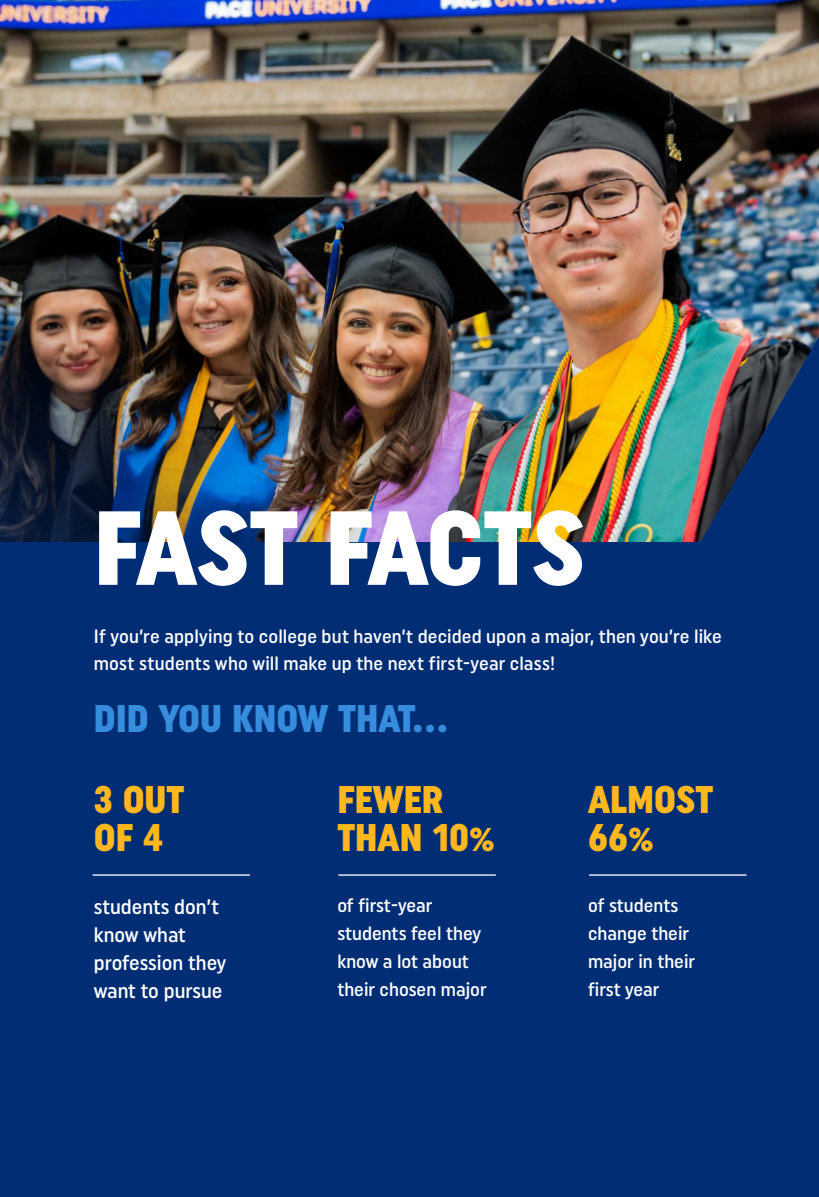
<style>
.page{position:relative;width:819px;height:1197px;background:#002d74}
.page>*{position:absolute;margin:0;border:0;box-sizing:border-box;transform-origin:0 0}
.t1{font:900 condensed 105px "Uniform";letter-spacing:-.01em;color:#fff}
.t2{font:900 condensed 38.5px/38.5px "Uniform";color:#ffb71e}
.t3{font:900 condensed 38.5px "Uniform";color:#368ddd}
.t4{font:500 condensed 21px/28px "Uniform";color:#fff}
.t5{font:500 condensed 19.25px/28px "Uniform";color:#fff}
</style>
<div class="page">
<img style="left:0;top:0;width:819px;height:542px">
<hr style="left:93px;top:874px;width:157px;height:2px;background:#fff">
<hr style="left:338px;top:874px;width:158px;height:2px;background:#fff">
<hr style="left:589px;top:874px;width:158px;height:2px;background:#fff">
<img style="left:668px;top:337px;width:151px;height:205px">
<h1 class="t1" style="left:94px;top:485px;width:493px">FAST FACTS</h1>
<p class="t5" style="left:94px;top:623px;width:630px;line-height:26.2px">If you’re applying to college but haven’t decided upon a major, then you’re like most students who will make up the next first-year class!</p>
<h2 class="t3" style="left:94px;top:695px;width:355px">DID YOU KNOW THAT…</h2>
<h2 class="t2" style="left:94px;top:779px;width:92px">3 OUT<br>OF 4</h2>
<h2 class="t2" style="left:337px;top:779px;width:159px">FEWER<br>THAN 10%</h2>
<h2 class="t2" style="left:588px;top:779px;width:127px">ALMOST<br>66%</h2>
<p class="t4" style="left:94px;top:892px;width:134px">students don’t know what profession they want to pursue</p>
<p class="t5" style="left:337px;top:891px;width:151px">of first-year students feel they know a lot about their chosen major</p>
<p class="t5" style="left:588px;top:891px;width:109px">of students change their major in their first year</p>
</div>
